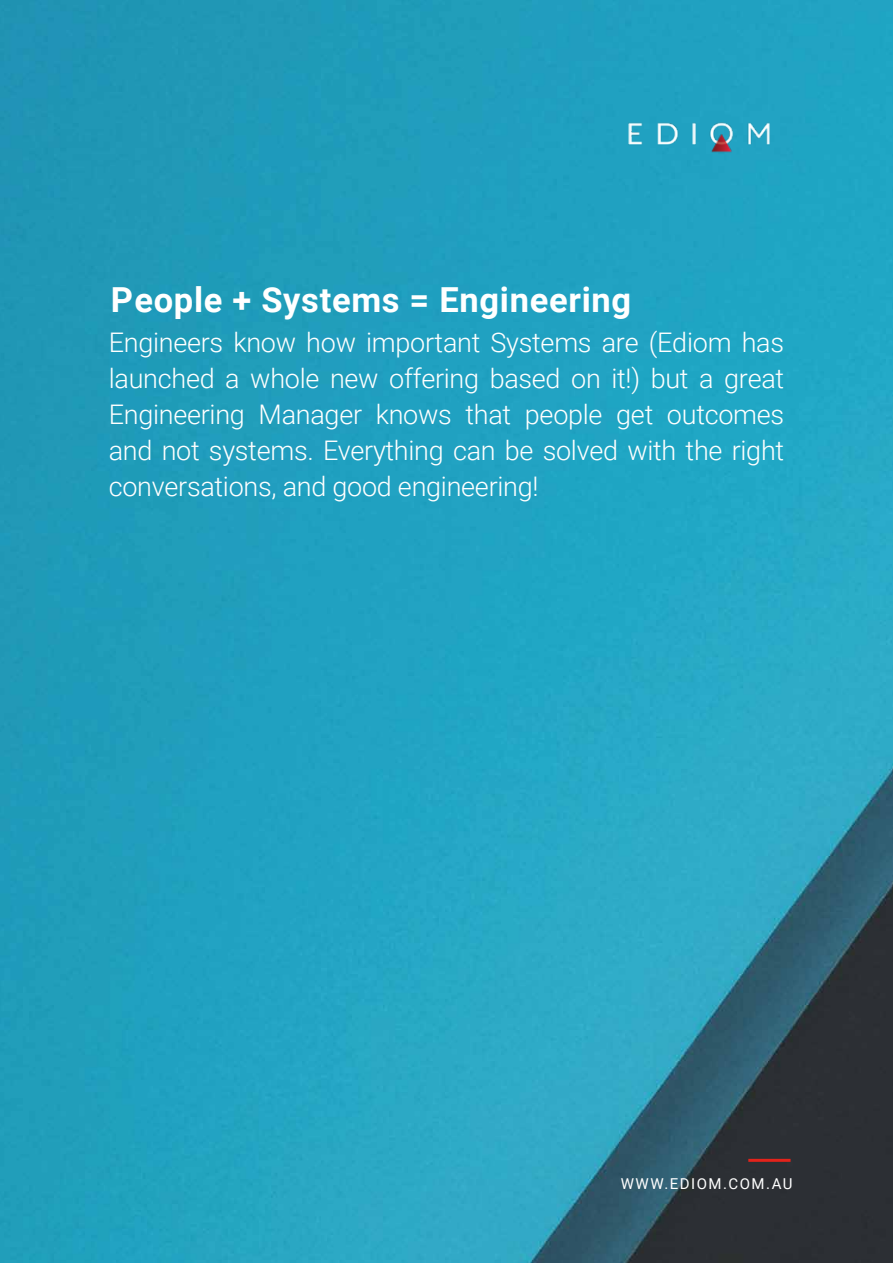
<style>
.page{position:relative;width:893px;height:1263px;background:#fff}
.page>*{position:absolute;margin:0;border:0;box-sizing:border-box;transform-origin:0 0}
.t1{font:700 34.5px "Roboto";letter-spacing:.02em;color:#fff}
.t2{font:300 27px/36px "Roboto";letter-spacing:-.01em;color:#fff;text-align:justify}
.t3{font:15px "Roboto";letter-spacing:.1em;color:#fff}
</style>
<div class="page">
<img style="left:0;top:0;width:893px;height:1263px">
<img style="left:622px;top:116px;width:153px;height:41px">
<hr style="left:748px;top:1159px;width:42px;height:3px;background:#e3231b">
<p class="t1" style="left:111px;top:276px;width:522px">People + Systems = Engineering</p>
<p class="t2" style="left:109px;top:324px;width:677px">Engineers know how important Systems are (Ediom has launched a whole new offering based on it!) but a great Engineering Manager knows that people get outcomes and not systems. Everything can be solved with the right conversations, and good engineering!</p>
<p class="t3" style="left:621px;top:1173px;width:173px">WWW.EDIOM.COM.AU</p>
</div>
